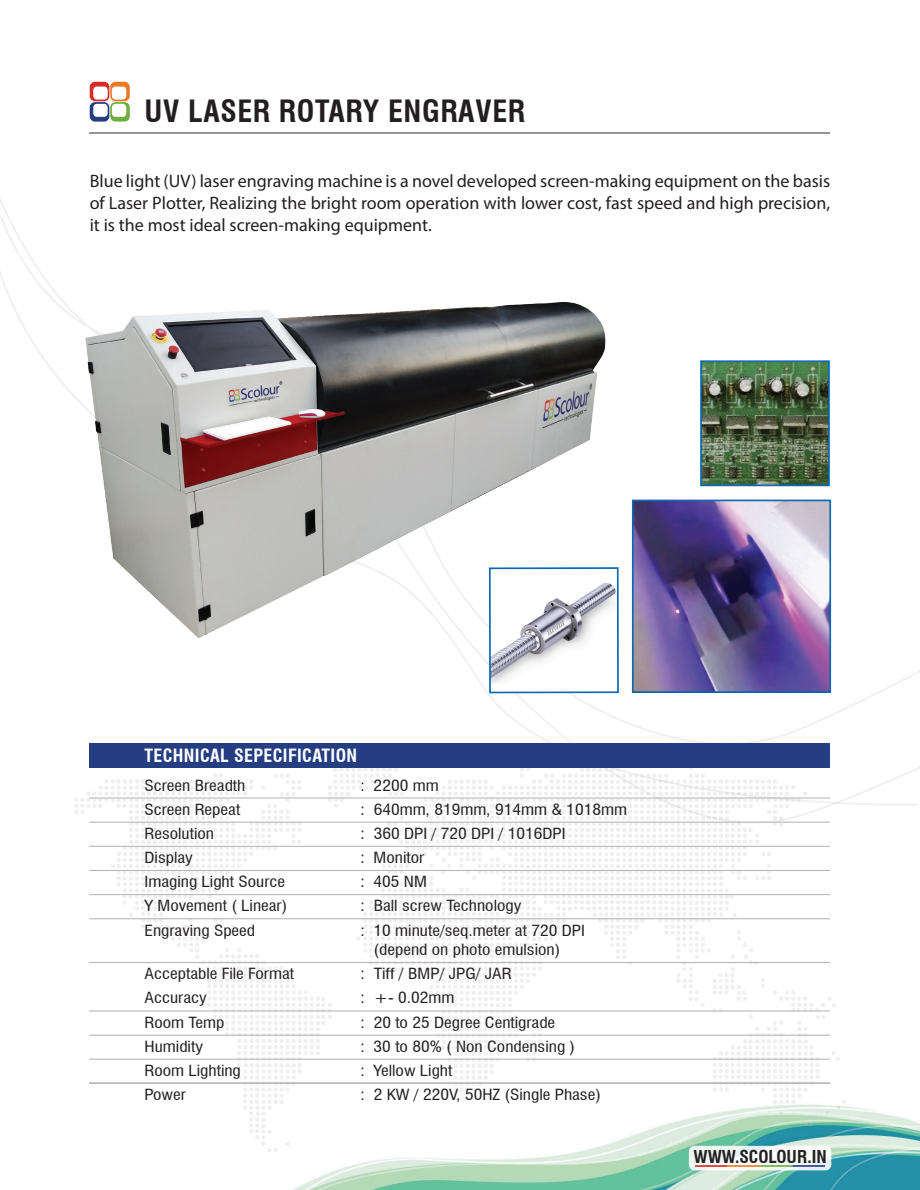
<style>
.page{position:relative;width:920px;height:1190px;background:#fff}
.page>*{position:absolute;margin:0;border:0;box-sizing:border-box;transform-origin:0 0}
.t1{font:700 condensed 30px "Swiss 721 BT";letter-spacing:.02em;color:#231f20}
.t2{font:18px/21.6px "Myriad Pro";color:#231f20;text-align:justify}
.t3{font:700 condensed 17.85px "Swiss 721 BT";letter-spacing:.02em;color:#fff}
.t4{font:700 condensed 17.4px "Swiss 721 BT";color:#231f20}
.t5{font:condensed 15px/19.5px "Swiss 721 BT";color:#231f20;scale:1.16 1}
</style>
<div class="page">
<img style="left:294px;top:1102px;width:625px;height:88px">
<svg style="left:688px;top:1145px;width:143px;height:25px;fill:#f6faf6"></svg>
<hr style="left:695px;top:1165px;width:32px;height:1px;background:#da2826">
<hr style="left:727px;top:1165px;width:33px;height:1px;background:#e97a24">
<hr style="left:760px;top:1165px;width:32px;height:1px;background:#6ead43">
<hr style="left:792px;top:1165px;width:33px;height:1px;background:#243c82">
<img style="left:74px;top:749px;width:771px;height:403px">
<svg style="left:90px;top:82px;width:40px;height:40px"></svg>
<hr style="left:90px;top:132px;width:740px;height:2px;background:#939598">
<div style="left:90px;top:743px;width:740px;height:25px;background:#253d81"></div>
<hr style="left:89px;top:797px;width:741px;height:1px;background:#b0b1b5">
<hr style="left:89px;top:821px;width:741px;height:1px;background:#b0b1b5">
<hr style="left:89px;top:846px;width:741px;height:1px;background:#b0b1b5">
<hr style="left:89px;top:870px;width:741px;height:1px;background:#b0b1b5">
<hr style="left:89px;top:894px;width:741px;height:1px;background:#b0b1b5">
<hr style="left:89px;top:918px;width:741px;height:1px;background:#b0b1b5">
<hr style="left:89px;top:1010px;width:741px;height:1px;background:#b0b1b5">
<hr style="left:89px;top:1034px;width:741px;height:1px;background:#b0b1b5">
<hr style="left:89px;top:1058px;width:741px;height:1px;background:#b0b1b5">
<hr style="left:89px;top:1082px;width:741px;height:1px;background:#b0b1b5">
<hr style="left:89px;top:962px;width:741px;height:1px;background:#b0b1b5">
<img style="left:703px;top:363px;width:123px;height:120px">
<div style="left:700px;top:360px;width:129px;height:126px;border:2px solid #0166b3"></div>
<img style="left:635px;top:502px;width:193px;height:188px">
<div style="left:632px;top:499px;width:199px;height:194px;border:2px solid #0166b3"></div>
<img style="left:492px;top:586px;width:123px;height:97px">
<div style="left:489px;top:567px;width:129px;height:126px;border:2px solid #0166b3"></div>
<img style="left:85px;top:301px;width:528px;height:346px">
<h1 class="t1" style="left:144px;top:93px;width:382px">UV LASER ROTARY ENGRAVER</h1>
<p class="t2" style="left:90px;top:170px;width:742px">Blue light (UV) laser engraving machine is a novel developed screen-making equipment on the basis of Laser Plotter, Realizing the bright room operation with lower cost, fast speed and high precision, it is the most ideal screen-making equipment.</p>
<p class="t3" style="left:144px;top:745px;width:214px">TECHNICAL SEPECIFICATION</p>
<p class="t5" style="left:144px;top:775px;width:88px">Screen Breadth</p>
<p class="t5" style="left:360px;top:775px;width:69px">: 2200 mm</p>
<p class="t5" style="left:144px;top:799px;width:84px">Screen Repeat</p>
<p class="t5" style="left:360px;top:799px;width:231px">: 640mm, 819mm, 914mm &amp; 1018mm</p>
<p class="t5" style="left:144px;top:824px;width:61px">Resolution</p>
<p class="t5" style="left:360px;top:824px;width:178px">: 360 DPI / 720 DPI / 1016DPI</p>
<p class="t5" style="left:144px;top:848px;width:43px">Display</p>
<p class="t5" style="left:360px;top:848px;width:56px">: Monitor</p>
<p class="t5" style="left:144px;top:872px;width:123px">Imaging Light Source</p>
<p class="t5" style="left:360px;top:872px;width:59px">: 405 NM</p>
<p class="t5" style="left:144px;top:896px;width:124px">Y Movement ( Linear)</p>
<p class="t5" style="left:360px;top:896px;width:140px">: Ball screw Technology</p>
<p class="t5" style="left:144px;top:920px;width:97px">Engraving Speed</p>
<p class="t5" style="left:373px;top:920px;width:183px;text-indent:-13px">: 10 minute/seq.meter at 720 DPI (depend on photo emulsion)</p>
<p class="t5" style="left:144px;top:964px;width:130px">Acceptable File Format</p>
<p class="t5" style="left:360px;top:964px;width:132px">: Tiff / BMP/ JPG/ JAR</p>
<p class="t5" style="left:144px;top:988px;width:55px">Accuracy</p>
<p class="t5" style="left:360px;top:988px;width:82px">: +- 0.02mm</p>
<p class="t5" style="left:144px;top:1012px;width:70px">Room Temp</p>
<p class="t5" style="left:360px;top:1012px;width:169px">: 20 to 25 Degree Centigrade</p>
<p class="t5" style="left:144px;top:1036px;width:52px">Humidity</p>
<p class="t5" style="left:360px;top:1036px;width:186px">: 30 to 80% ( Non Condensing )</p>
<p class="t5" style="left:144px;top:1060px;width:85px">Room Lighting</p>
<p class="t5" style="left:360px;top:1060px;width:81px">: Yellow Light</p>
<p class="t5" style="left:144px;top:1085px;width:37px">Power</p>
<p class="t5" style="left:360px;top:1085px;width:209px">: 2 KW / 220V, 50HZ (Single Phase)</p>
<p class="t4" style="left:693px;top:1145px;width:135px">WWW.SCOLOUR.IN</p>
</div>
